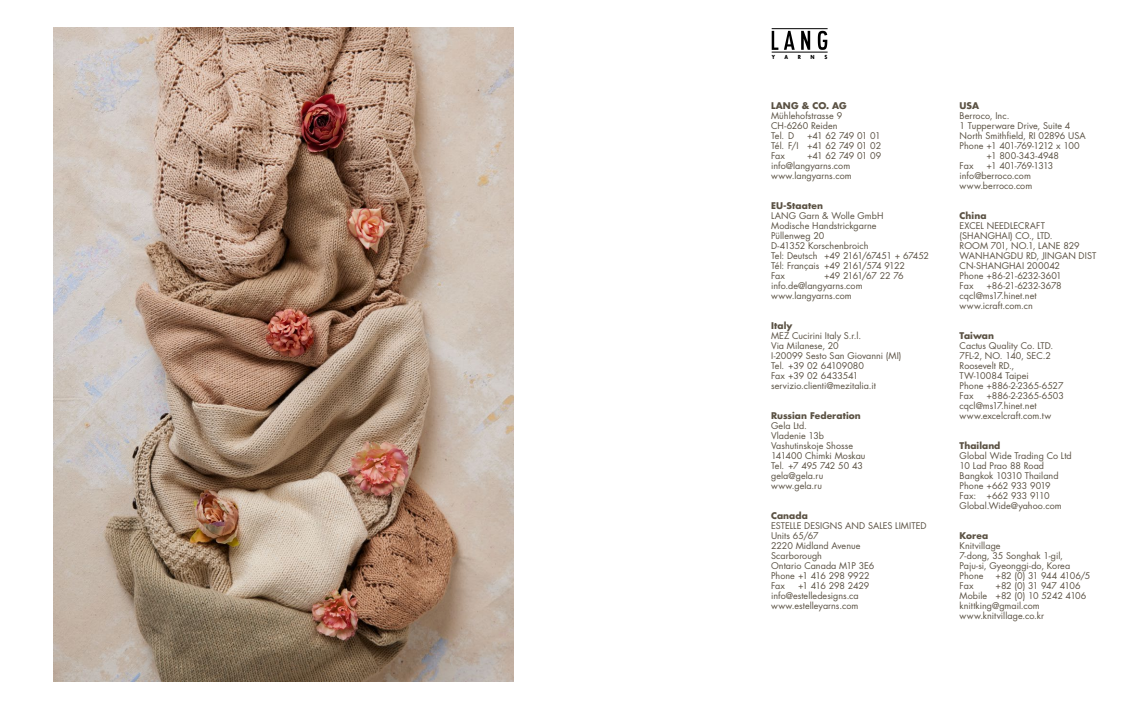
<style>
.page{position:relative;width:1134px;height:709px;background:#fff}
.page>*{position:absolute;margin:0;border:0;box-sizing:border-box;transform-origin:0 0}
.t1{font:9px/10px "Futura Std";color:#5a5143}
.t2{font:700 9px "Futura Std";letter-spacing:.005em;color:#5a5143}
.t3{font:9px "Futura Std";letter-spacing:-.03em;color:#5a5143}
.t4{font:9px "Futura Std";letter-spacing:-.065em;color:#5a5143}
.t5{font:700 5.4px "Futura";color:#000;scale:.85 1}
</style>
<div class="page">
<svg style="left:818px;top:31px;width:9px;height:19px"></svg>
<svg style="left:801px;top:31px;width:9px;height:19px"></svg>
<svg style="left:784px;top:31px;width:11px;height:19px"></svg>
<svg style="left:772px;top:31px;width:6px;height:19px"></svg>
<hr style="left:772px;top:28px;width:56px;height:1px;background:#000">
<hr style="left:772px;top:52px;width:56px;height:1px;background:#000">
<img style="left:54px;top:28px;width:459px;height:653px">
<p class="t5" style="left:772px;top:53px;width:5px">Y</p>
<p class="t5" style="left:784px;top:53px;width:6px">A</p>
<p class="t5" style="left:798px;top:53px;width:5px">R</p>
<p class="t5" style="left:811px;top:53px;width:6px">N</p>
<p class="t5" style="left:824px;top:53px;width:5px">S</p>
<p class="t2" style="left:771px;top:99px;width:77px">LANG &amp; CO. AG</p>
<p class="t1" style="left:771px;top:111px;width:73px">Mühlehofstrasse 9<br>CH-6260 Reiden<br>Tel. D</p>
<p class="t1" style="left:771px;top:131px;width:112px;text-align:justify;text-indent:36px">+41 62 749 01 01<br>Tél. F/I +41 62 749 01 02<br>Fax</p>
<p class="t1" style="left:771px;top:151px;width:112px;text-indent:36px">+41 62 749 01 09 info@langyarns.com www.langyarns.com</p>
<p class="t2" style="left:771px;top:199px;width:53px">EU-Staaten</p>
<p class="t1" style="left:771px;top:210px;width:160px">LANG Garn &amp; Wolle GmbH<br>Modische Handstrickgarne<br>Püllenweg 20<br>D-41352 Korschenbroich<br>Tel: Deutsch +49 2161/67451 + 67452<br>Tél: Français +49 2161/574 9122<br>Fax</p>
<p class="t1" style="left:771px;top:270px;width:134px;text-indent:53px">+49 2161/67 22 76 info.de@langyarns.com www.langyarns.com</p>
<p class="t2" style="left:771px;top:319px;width:23px">Italy</p>
<p class="t1" style="left:771px;top:330px;width:132px">MEZ Cucirini Italy S.r.l.<br>Via Milanese, 20<br>I-20099 Sesto San Giovanni (MI)<br>Tel. +39 02 64109080<br>Fax +39 02 6433541 servizio.clienti@mezitalia.it</p>
<p class="t2" style="left:771px;top:409px;width:91px">Russian Federation</p>
<p class="t1" style="left:771px;top:420px;width:96px">Gela Ltd.<br>Vladenie 13b<br>Vashutinskoje Shosse<br>141400 Chimki Moskau<br>Tel. +7 495 742 50 43 gela@gela.ru www.gela.ru</p>
<p class="t2" style="left:771px;top:509px;width:38px">Canada</p>
<p class="t1" style="left:771px;top:520px;width:157px">ESTELLE DESIGNS AND SALES LIMITED<br>Units 65/67<br>2220 Midland Avenue<br>Scarborough<br>Ontario Canada M1P 3E6<br>Phone +1 416 298 9922<br>Fax</p>
<p class="t1" style="left:771px;top:580px;width:100px;text-indent:27px">+1 416 298 2429 info@estelledesigns.ca www.estelleyarns.com</p>
<p class="t2" style="left:960px;top:100px;width:21px">USA</p>
<p class="t1" style="left:960px;top:111px;width:51px">Berroco, Inc.</p>
<p class="t1" style="left:960px;top:121px;width:112px">1 Tupperware Drive, Suite 4</p>
<p class="t1" style="left:960px;top:131px;width:127px">North Smithfield, RI 02896 USA</p>
<p class="t3" style="left:960px;top:140px;width:122px">Phone +1 401-769-1212 x 100</p>
<p class="t1" style="left:986px;top:151px;width:74px">+1 800-343-4948</p>
<p class="t1" style="left:960px;top:161px;width:15px">Fax</p>
<p class="t1" style="left:960px;top:161px;width:95px;text-indent:27px">+1 401-769-1313 info@berroco.com www.berroco.com</p>
<p class="t2" style="left:960px;top:210px;width:28px">China</p>
<p class="t1" style="left:960px;top:221px;width:138px">EXCEL NEEDLECRAFT (SHANGHAI) CO., LTD.<br>ROOM 701, NO.1, LANE 829<br>WANHANGDU RD, JINGAN DIST<br>CN-SHANGHAI 200042<br>Phone +86-21-6232-3601<br>Fax</p>
<p class="t1" style="left:960px;top:281px;width:104px;text-indent:27px">+86-21-6232-3678 cqcl@ms17.hinet.net www.icraft.com.cn</p>
<p class="t2" style="left:960px;top:330px;width:36px">Taiwan</p>
<p class="t1" style="left:960px;top:341px;width:105px">Cactus Quality Co. LTD.<br>7FL-2, NO. 140, SEC.2<br>Roosevelt RD.,<br>TW-10084 Taipei<br>Phone +886-2-2365-6527<br>Fax</p>
<p class="t1" style="left:960px;top:391px;width:106px;text-indent:27px">+886-2-2365-6503 cqcl@ms17.hinet.net www.excelcraft.com.tw</p>
<p class="t2" style="left:960px;top:440px;width:42px">Thailand</p>
<p class="t1" style="left:960px;top:451px;width:114px">Global Wide Trading Co Ltd<br>10 Lad Prao 88 Road<br>Bangkok 10310 Thailand<br>Phone +662 933 9019<br>Fax: +662 933 9110<br>Global.Wide@yahoo.com</p>
<p class="t2" style="left:960px;top:530px;width:30px">Korea</p>
<p class="t1" style="left:960px;top:541px;width:112px">Knitvillage<br>7-dong, 35 Songhak 1-gil,<br>Paju-si, Gyeonggi-do, Korea<br>Phone</p>
<p class="t4" style="left:996px;top:570px;width:96px">+82 (0) 31 944 4106/5</p>
<p class="t1" style="left:960px;top:581px;width:128px;text-indent:36px">+82 (0) 31 947 4106<br>Mobile +82 (0) 10 5242 4106 knittking@gmail.com www.knitvillage.co.kr</p>
<p class="t1" style="left:960px;top:581px;width:15px">Fax</p>
</div>
